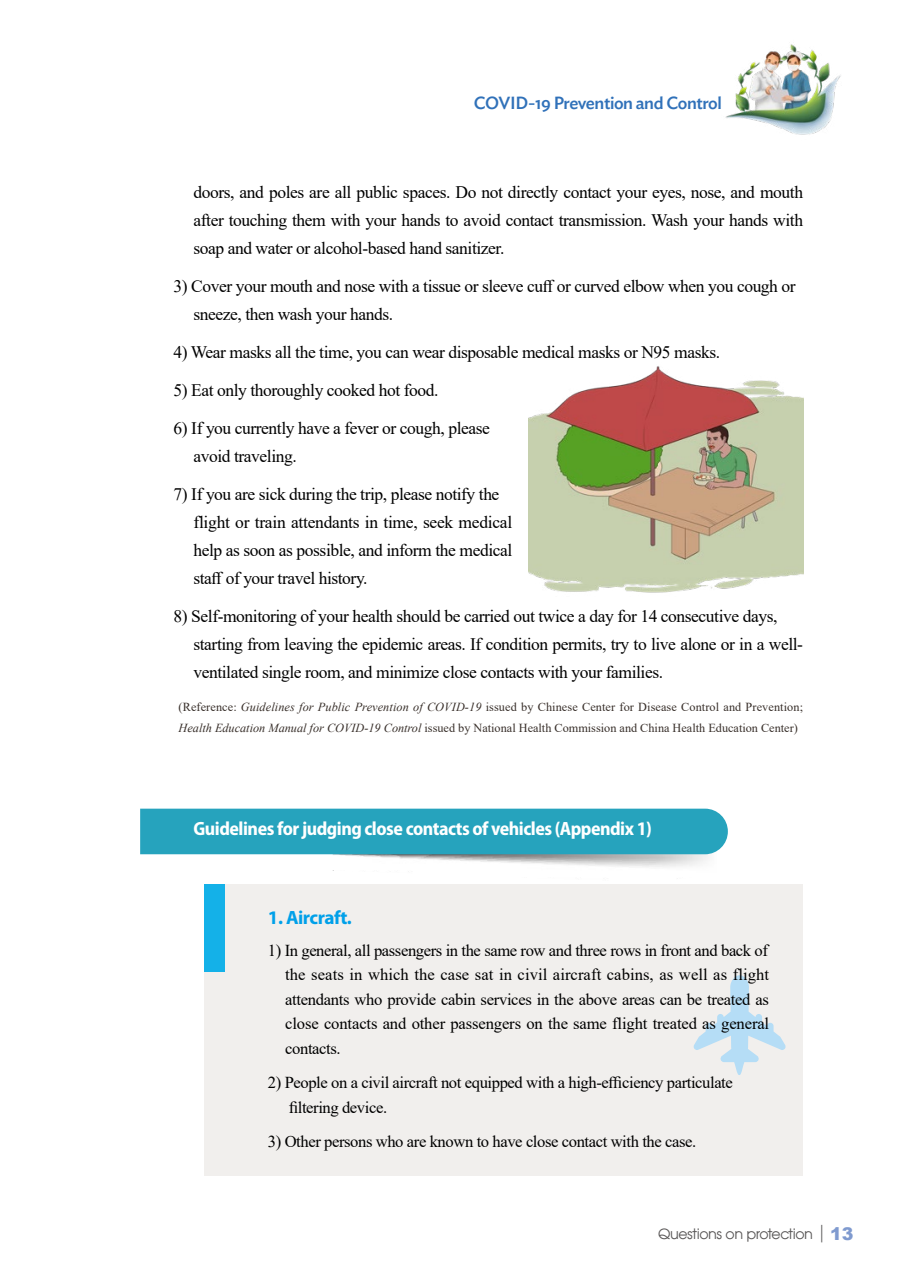
<style>
.page{position:relative;width:903px;height:1275px;background:#fff}
.page>*{position:absolute;margin:0;border:0;box-sizing:border-box;transform-origin:0 0}
.t1{font:700 semi-condensed 19.25px "Myriad Pro";letter-spacing:-.025em;color:#fff}
.t2{font:700 19.25px "Myriad Pro";letter-spacing:-.025em;color:#00a0e9}
.t3{font:17.5px/28px "Times New Roman";letter-spacing:-.025em;color:#000}
.t4{font:500 17.5px "Ideal Sans Pro";letter-spacing:-.025em;color:#3071b9}
.t5{font:16.62px/24.5px "Times New Roman";letter-spacing:-.025em;color:#000;text-align:justify}
.t6{font:15.75px "Avant Gar Got Itc TEE";letter-spacing:-.025em;color:#595757}
.t7{font:12.25px/21px "Times New Roman";color:#382f2a}
.s1{font-style:italic}
.s2{font-family:"Univers Condensed";font-weight:700;font-size:17.5px}
.s3{font-family:"Arial";font-weight:900;font-size:17.5px;color:#7f9acf}
</style>
<div class="page">
<img style="left:529px;top:366px;width:274px;height:227px">
<div style="left:205px;top:884px;width:598px;height:292px;background:#f1efed"></div>
<div style="left:205px;top:884px;width:20px;height:87px;background:#14b1e8"></div>
<svg style="left:693px;top:975px;width:93px;height:100px"></svg>
<img style="left:333px;top:854px;width:376px;height:17px">
<div style="left:140px;top:809px;width:588px;height:45px;background:#26a3bd"></div>
<img style="left:725px;top:44px;width:116px;height:91px">
<p class="t4" style="left:474px;top:90px;width:249px">COVID-19 Prevention and Control</p>
<p class="t3" style="left:193px;top:178px;width:611px;text-align:justify">doors, and poles are all public spaces. Do not directly contact your eyes, nose, and mouth after touching them with your hands to avoid contact transmission. Wash your hands with soap and water or alcohol-based hand sanitizer.</p>
<p class="t3" style="left:193px;top:272px;width:604px;text-indent:-20px">3) Cover your mouth and nose with a tissue or sleeve cuff or curved elbow when you cough or sneeze, then wash your hands.</p>
<p class="t3" style="left:174px;top:338px;width:548px">4) Wear masks all the time, you can wear disposable medical masks or N95 masks.</p>
<p class="t3" style="left:174px;top:375px;width:266px">5) Eat only thoroughly cooked hot food.</p>
<p class="t3" style="left:193px;top:413px;width:298px;text-indent:-20px">6) If you currently have a fever or cough, please avoid traveling.</p>
<p class="t3" style="left:193px;top:479px;width:320px;text-indent:-20px">7) If you are sick during the trip, please notify the flight or train attendants in time, seek medical help as soon as possible, and inform the medical staff of your travel history.</p>
<p class="t3" style="left:193px;top:601px;width:611px;text-indent:-20px">8) Self-monitoring of your health should be carried out twice a day for 14 consecutive days, starting from leaving the epidemic areas. If condition permits, try to live alone or in a well&shy;ventilated single room, and minimize close contacts with your families.</p>
<p class="t7" style="left:179px;top:696px;width:626px">(Reference: <span class="s1">Guidelines for Public Prevention of COVID-19</span> issued by Chinese Center for Disease Control and Prevention;<br><span class="s1">Health Education Manual for COVID-19 Control</span> issued by National Health Commission and China Health Education Center)</p>
<p class="t1" style="left:193px;top:817px;width:460px">Guidelines for judging close contacts of vehicles (Appendix 1)</p>
<p class="t2" style="left:268px;top:906px;width:85px">1. Aircraft.</p>
<p class="t5" style="left:285px;top:937px;width:485px;text-indent:-17px">1) In general, all passengers in the same row and three rows in front and back of the seats in which the case sat in civil aircraft cabins, as well as flight attendants who provide cabin services in the above areas can be treated as close contacts and other passengers on the same flight treated as general contacts.</p>
<p class="t5" style="left:289px;top:1070px;width:445px;text-indent:-21px">2) People on a civil aircraft not equipped with a high-efficiency particulate filtering device.</p>
<p class="t5" style="left:268px;top:1129px;width:430px">3) Other persons who are known to have close contact with the case.</p>
<p class="t6" style="left:658px;top:1224px;width:197px">Questions on protection <span class="s2">|</span> <span class="s3">13</span></p>
</div>
